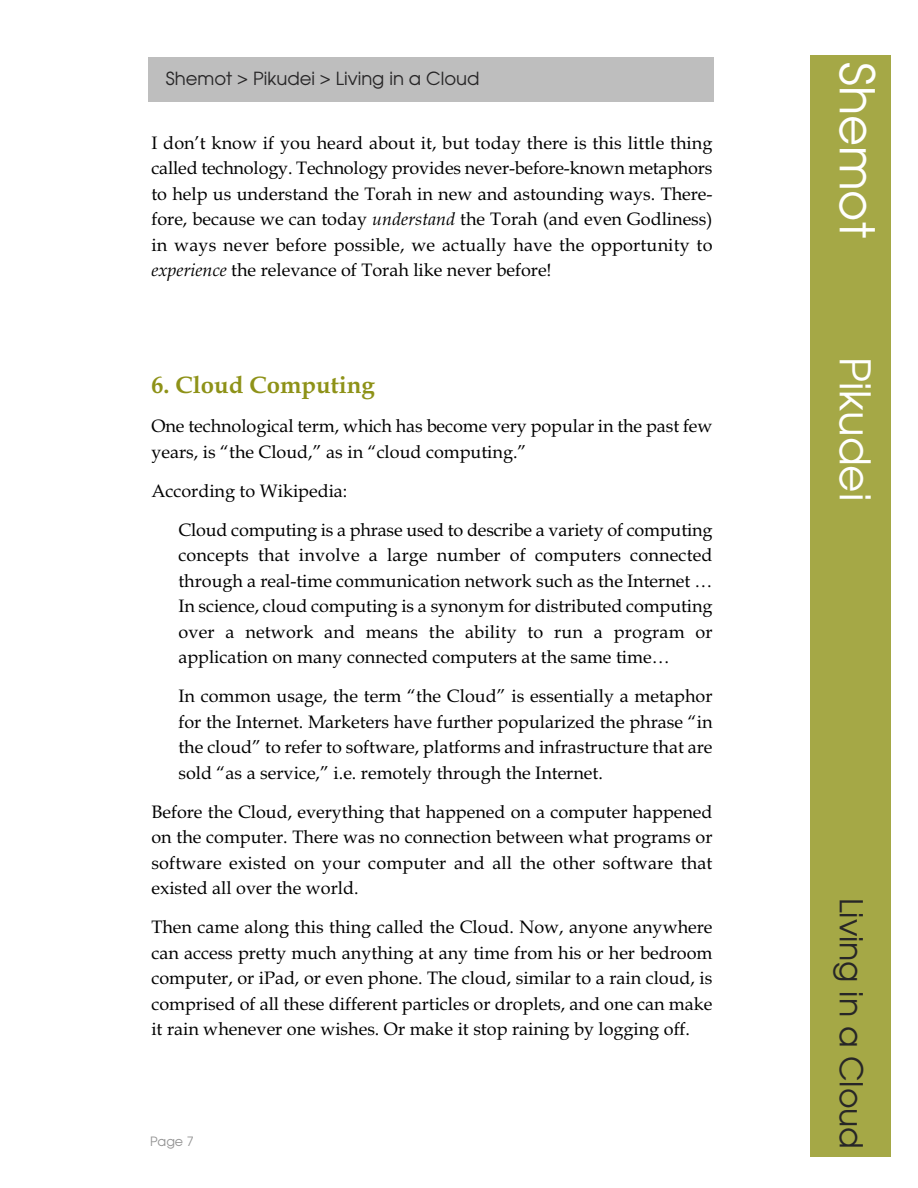
<style>
.page{position:relative;width:918px;height:1188px;background:#fff}
.page>*{position:absolute;margin:0;border:0;box-sizing:border-box;transform-origin:0 0}
.t1{font:47.7px "Avalon Plain";color:#fff}
.t2{font:42px "Avalon Plain";color:#fff}
.t3{font:31.5px "Avalon Plain";color:#272627}
.t4{font:700 24px "Book Antiqua";color:#8e9218}
.t5{font:18px/25.5px "Book Antiqua";color:#000;text-align:justify}
.t6{font:18px "Avalon Plain";color:#272627}
.t7{font:12.75px "Avalon Plain";color:#939393}
.s1{font-style:italic}
</style>
<div class="page">
<div style="left:810px;top:55px;width:81px;height:1101px;background:#a5a846"></div>
<div style="left:148px;top:57px;width:566px;height:45px;background:#bebebe"></div>
<p class="t6" style="left:166px;top:68px;width:315px">Shemot &gt; Pikudei &gt; Living in a Cloud</p>
<h1 class="t1" style="left:884px;top:62px;width:177px;rotate:90deg">Shemot</h1>
<p class="t5" style="left:151px;top:130px;width:563px">I don’t know if you heard about it, but today there is this little thing called technology. Technology provides never-before-known metaphors to help us understand the Torah in new and astounding ways. There&shy;fore, because we can today <span class="s1">understand</span> the Torah (and even Godliness) in ways never before possible, we actually have the opportunity to <span class="s1">experience</span> the relevance of Torah like never before!</p>
<h3 class="t4" style="left:151px;top:371px;width:225px">6. Cloud Computing</h3>
<p class="t5" style="left:151px;top:413px;width:563px">One technological term, which has become very popular in the past few years, is “the Cloud,” as in “cloud computing.”</p>
<p class="t5" style="left:178px;top:471px;width:536px;line-height:39px;text-indent:-27px">According to Wikipedia:<br>Cloud computing is a phrase used to describe a variety of computing</p>
<p class="t5" style="left:178px;top:542px;width:536px">concepts that involve a large number of computers connected through a real-time communication network such as the Internet … In science, cloud computing is a synonym for distributed computing over a network and means the ability to run a program or application on many connected computers at the same time…</p>
<p class="t5" style="left:178px;top:683px;width:536px">In common usage, the term “the Cloud” is essentially a metaphor for the Internet. Marketers have further popularized the phrase “in the cloud” to refer to software, platforms and infrastructure that are sold “as a service,” i.e. remotely through the Internet.</p>
<p class="t5" style="left:151px;top:799px;width:563px">Before the Cloud, everything that happened on a computer happened on the computer. There was no connection between what programs or software existed on your computer and all the other software that existed all over the world.</p>
<p class="t5" style="left:151px;top:914px;width:563px">Then came along this thing called the Cloud. Now, anyone anywhere can access pretty much anything at any time from his or her bedroom computer, or iPad, or even phone. The cloud, similar to a rain cloud, is comprised of all these different particles or droplets, and one can make it rain whenever one wishes. Or make it stop raining by logging off.</p>
<p class="t7" style="left:150px;top:1134px;width:45px">Page 7</p>
<h2 class="t2" style="left:879px;top:357px;width:146px;rotate:90deg">Pikudei</h2>
<h3 class="t3" style="left:869px;top:898px;width:253px;rotate:90deg">Living in a Cloud</h3>
</div>
